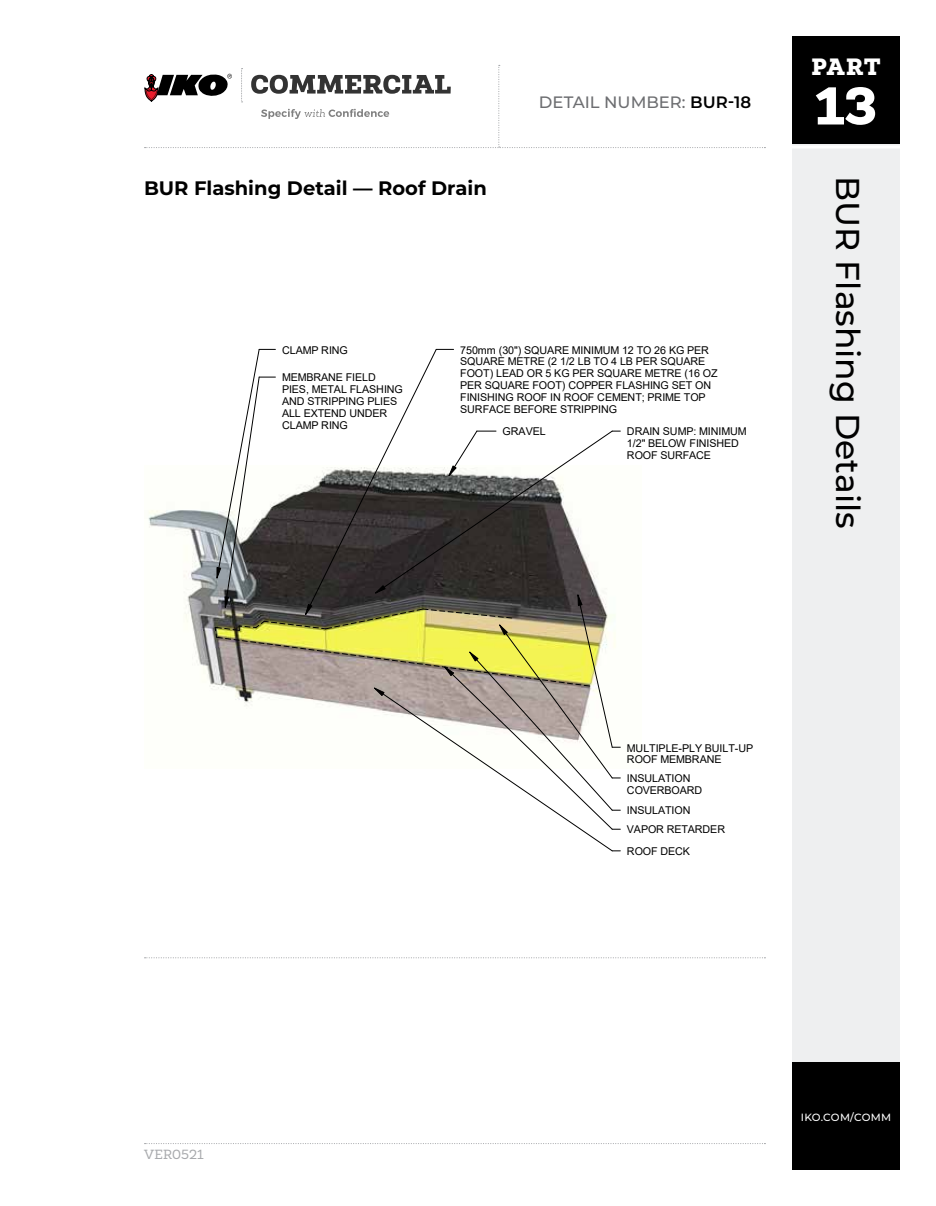
<style>
.page{position:relative;width:936px;height:1206px;background:#fff}
.page>*{position:absolute;margin:0;border:0;box-sizing:border-box;transform-origin:0 0}
.t1{font:900 54px "Newslab";color:#fff}
.t2{font:500 33px "Montserrat";color:#000}
.t3{font:900 24px "Newslab";color:#fff}
.t4{font:700 19.5px "Montserrat";color:#000}
.t5{font:500 16.5px "Montserrat";color:#6d6e71}
.t6{font:13.5px "Newslab";letter-spacing:.01em;color:#a7a9ac}
.t7{font:10.8px/11.9px "Arial";letter-spacing:-.01em;color:#000}
.t8{font:500 10.5px "Montserrat";letter-spacing:.025em;color:#fff}
.s1{font-weight:600;color:#000}
</style>
<div class="page">
<svg style="left:145px;top:1143px;width:620px;height:1px"></svg>
<div style="left:792px;top:144px;width:108px;height:1026px;background:#eeeff0"></div>
<div style="left:792px;top:36px;width:108px;height:108px;background:#000"></div>
<div style="left:792px;top:1062px;width:108px;height:108px;background:#000"></div>
<hr style="left:780px;top:146px;width:126px;height:3px;background:#fff">
<svg style="left:144px;top:65px;width:621px;height:83px"></svg>
<svg style="left:145px;top:957px;width:620px;height:1px"></svg>
<img style="left:148px;top:510px;width:473px;height:238px">
<svg style="left:215px;top:349px;width:405px;height:503px"></svg>
<p class="t4" style="left:144px;top:174px;width:344px">BUR Flashing Detail — Roof Drain</p>
<p class="t5" style="left:539px;top:90px;width:214px">DETAIL NUMBER: <span class="s1">BUR-18</span></p>
<p class="t7" style="left:282px;top:344px;width:67px">CLAMP RING</p>
<p class="t7" style="left:282px;top:371px;width:122px">MEMBRANE FIELD<br>PIES, METAL FLASHING<br>AND STRIPPING PLIES<br>ALL EXTEND UNDER<br>CLAMP RING</p>
<p class="t7" style="left:460px;top:344px;width:259px">750mm (30") SQUARE MINIMUM 12 TO 26 KG PER SQUARE METRE (2 1/2 LB TO 4 LB PER SQUARE FOOT) LEAD OR 5 KG PER SQUARE METRE (16 OZ PER SQUARE FOOT) COPPER FLASHING SET ON FINISHING ROOF IN ROOF CEMENT; PRIME TOP SURFACE BEFORE STRIPPING</p>
<p class="t7" style="left:503px;top:426px;width:45px">GRAVEL</p>
<p class="t7" style="left:627px;top:426px;width:121px">DRAIN SUMP: MINIMUM<br>1/2" BELOW FINISHED<br>ROOF SURFACE</p>
<h3 class="t3" style="left:811px;top:51px;width:71px">PART</h3>
<h1 class="t1" style="left:815px;top:71px;width:63px">13</h1>
<h2 class="t2" style="left:871px;top:176px;width:354px;rotate:90deg">BUR Flashing Details</h2>
<p class="t7" style="left:627px;top:742px;width:128px">MULTIPLE-PLY BUILT-UP<br>ROOF MEMBRANE</p>
<p class="t7" style="left:627px;top:772px;width:77px">INSULATION<br>COVERBOARD</p>
<p class="t7" style="left:627px;top:805px;width:65px">INSULATION</p>
<p class="t7" style="left:627px;top:845px;width:64px">ROOF DECK</p>
<p class="t7" style="left:627px;top:824px;width:100px">VAPOR RETARDER</p>
<p class="t6" style="left:144px;top:1146px;width:61px">VER0521</p>
<p class="t8" style="left:801px;top:1110px;width:92px">IKO.COM/COMM</p>
</div>
